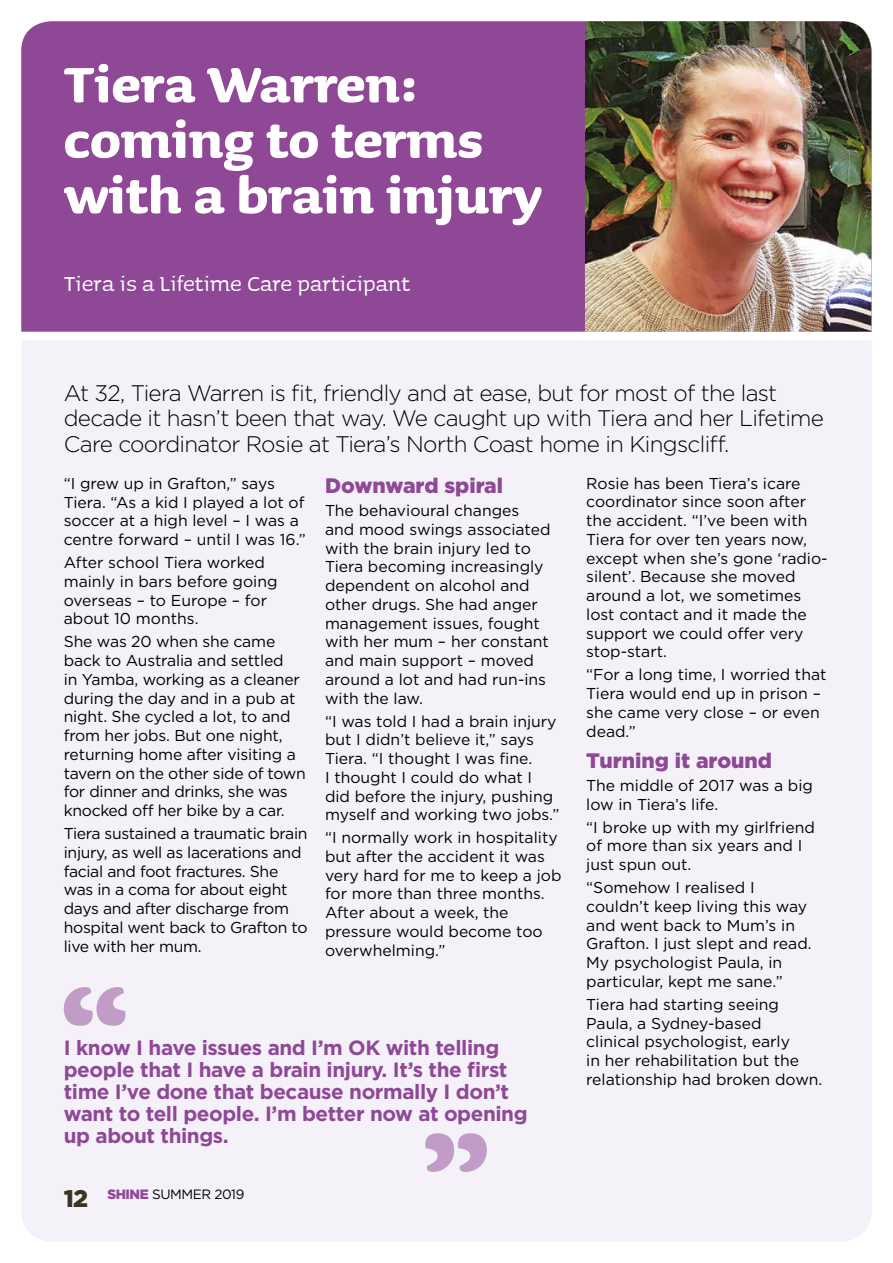
<style>
.page{position:relative;width:893px;height:1263px;background:#fff}
.page>*{position:absolute;margin:0;border:0;box-sizing:border-box;transform-origin:0 0}
.t1{font:700 63px/55.5px "Sauna";color:#fff}
.t2{font:27px "Sauna";color:#fff}
.t3{font:900 24px "Gotham";color:#373620}
.t4{font:300 22.5px/25.5px "Gotham";letter-spacing:-.03em;color:#000}
.t5{font:900 21px "Gotham";color:#8e4896}
.t6{font:700 20.7px/21.9px "Gotham";letter-spacing:-.02em;color:#8e4896}
.t7{font:15.75px/18.8px "Gotham";color:#000}
.t8{font:15.75px/18.8px "Gotham";letter-spacing:-.02em;color:#000}
.t9{font:13.5px "Gotham";letter-spacing:-.03em;color:#000}
.s1{font-weight:900;color:#8e4896}
</style>
<div class="page">
<div style="left:21px;top:21px;width:851px;height:311px;background:#8e4896"></div>
<div style="left:21px;top:340px;width:851px;height:902px;background:#f5f1f9"></div>
<img style="left:585px;top:21px;width:286px;height:311px">
<svg style="left:64px;top:987px;width:61px;height:39px"></svg>
<svg style="left:425px;top:1133px;width:62px;height:39px"></svg>
<h2 class="t1" style="left:64px;top:53px;width:480px">Tiera Warren: coming to terms with a brain injury</h2>
<p class="t2" style="left:64px;top:267px;width:348px">Tiera is a Lifetime Care participant</p>
<p class="t4" style="left:64px;top:379px;width:762px">At 32, Tiera Warren is fit, friendly and at ease, but for most of the last decade it hasn’t been that way. We caught up with Tiera and her Lifetime<br>Care coordinator Rosie at Tiera’s North Coast home in Kingscliff.</p>
<p class="t7" style="left:64px;top:474px;width:244px">“I grew up in Grafton,” says<br>Tiera. “As a kid I played a lot of soccer at a high level – I was a centre forward – until I was 16.”</p>
<p class="t7" style="left:64px;top:553px;width:215px">After school Tiera worked mainly in bars before going overseas – to Europe – for about 10 months.</p>
<p class="t7" style="left:64px;top:632px;width:244px">She was 20 when she came back to Australia and settled<br>in Yamba, working as a cleaner during the day and in a pub at night. She cycled a lot, to and from her jobs. But one night, returning home after visiting a tavern on the other side of town for dinner and drinks, she was knocked off her bike by a car.</p>
<p class="t8" style="left:64px;top:824px;width:245px">Tiera sustained a traumatic brain injury, as well as lacerations and facial and foot fractures. She was in a coma for about eight days and after discharge from hospital went back to Grafton to live with her mum.</p>
<h3 class="t5" style="left:325px;top:471px;width:180px">Downward spiral</h3>
<p class="t7" style="left:325px;top:501px;width:227px">The behavioural changes and mood swings associated with the brain injury led to<br>Tiera becoming increasingly dependent on alcohol and other drugs. She had anger management issues, fought with her mum – her constant and main support – moved around a lot and had run-ins with the law.</p>
<p class="t7" style="left:325px;top:711px;width:236px">“I was told I had a brain injury but I didn’t believe it,” says<br>Tiera. “I thought I was fine.<br>I thought I could do what I did before the injury, pushing myself and working two jobs.”</p>
<p class="t7" style="left:325px;top:828px;width:238px">“I normally work in hospitality but after the accident it was very hard for me to keep a job for more than three months.<br>After about a week, the pressure would become too overwhelming.”</p>
<p class="t6" style="left:64px;top:1036px;width:465px">I know I have issues and I’m OK with telling people that I have a brain injury. It’s the first time I’ve done that because normally I don’t want to tell people. I’m better now at opening up about things.</p>
<h3 class="t3" style="left:64px;top:1182px;width:26px">12</h3>
<p class="t9" style="left:107px;top:1185px;width:139px"><span class="s1">SHINE</span> SUMMER 2019</p>
<p class="t7" style="left:586px;top:473px;width:243px">Rosie has been Tiera’s icare coordinator since soon after the accident. “I’ve been with<br>Tiera for over ten years now, except when she’s gone ‘radio&shy;silent’. Because she moved around a lot, we sometimes lost contact and it made the support we could offer very stop-start.</p>
<p class="t7" style="left:586px;top:665px;width:242px">“For a long time, I worried that<br>Tiera would end up in prison – she came very close – or even dead.”</p>
<h3 class="t5" style="left:586px;top:746px;width:187px">Turning it around</h3>
<p class="t7" style="left:586px;top:776px;width:228px">The middle of 2017 was a big low in Tiera’s life.</p>
<p class="t7" style="left:586px;top:817px;width:230px">“I broke up with my girlfriend of more than six years and I just spun out.</p>
<p class="t7" style="left:586px;top:878px;width:227px">“Somehow I realised I couldn’t keep living this way and went back to Mum’s in<br>Grafton. I just slept and read.<br>My psychologist Paula, in particular, kept me sane.”</p>
<p class="t7" style="left:586px;top:994px;width:238px">Tiera had starting seeing<br>Paula, a Sydney-based<br>clinical psychologist, early<br>in her rehabilitation but the relationship had broken down.</p>
</div>
